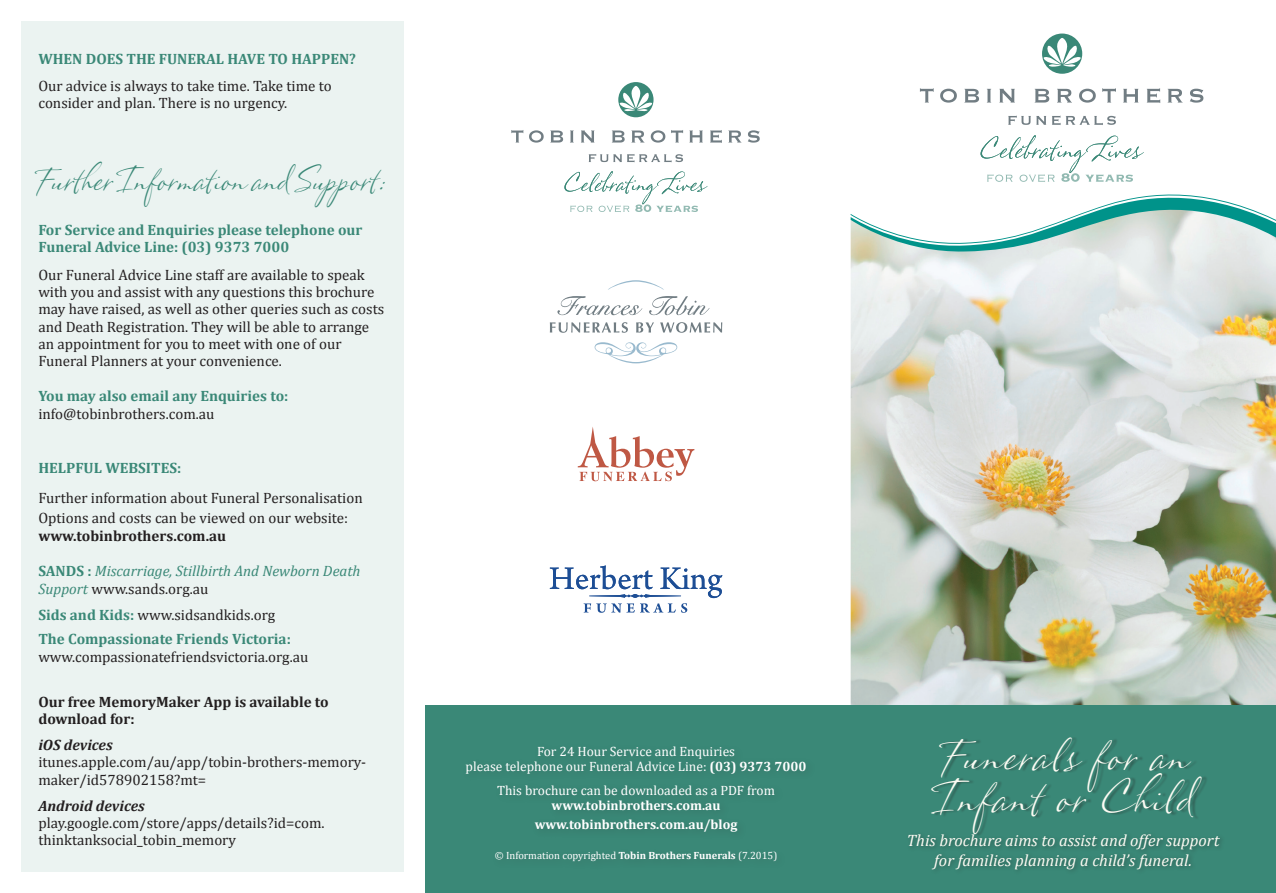
<style>
.page{position:relative;width:1276px;height:893px;background:#fff}
.page>*{position:absolute;margin:0;border:0;box-sizing:border-box;transform-origin:0 0}
.t1{font:46.5px "Tobin";letter-spacing:.025em;color:#fdfbf3}
.Body{font:34.5px "Tobin";letter-spacing:-.01em;color:#3a8877}
.t2{font:italic 16.5px "Cambria";color:#fdfbf3}
.Paragraph_Style_3{font:15px/17.2px "Cambria";color:#231f20}
.Paragraph_Style_3-2{font:700 15px/17.2px "Cambria";color:#3a8877}
.Body-2{font:15px/17.2px "Cambria";color:#231f20}
.Body-3{font:700 15px/17.2px "Cambria";color:#231f20}
.Paragraph_Style_3-3{font:italic 15px/18px "Cambria";color:#3a8877}
.Body-4{font:italic 700 15px "Cambria";color:#231f20}
.Body-5{font:13.5px/15px "Cambria";color:#fff;text-align:center}
.Body-6{font:700 13.5px "Cambria";color:#fff}
.Body-7{font:10.5px "Cambria";color:#fff}
.s1{font-weight:700;font-style:normal}
.s2{font-style:normal;color:#231f20}
.s3{font-weight:700;color:#3a8877}
.s4{font-weight:700}
</style>
<div class="page">
<img style="left:850px;top:252px;width:426px;height:454px">
<svg style="left:850px;top:195px;width:426px;height:57px"></svg>
<div style="left:21px;top:21px;width:383px;height:851px;background:#ebf3f1"></div>
<svg style="left:1042px;top:34px;width:40px;height:40px"></svg>
<svg style="left:920px;top:88px;width:13px;height:15px"></svg>
<svg style="left:940px;top:89px;width:17px;height:14px"></svg>
<svg style="left:964px;top:89px;width:15px;height:14px"></svg>
<svg style="left:987px;top:89px;width:4px;height:14px"></svg>
<svg style="left:999px;top:89px;width:15px;height:14px"></svg>
<svg style="left:1034px;top:89px;width:15px;height:14px"></svg>
<svg style="left:1057px;top:89px;width:15px;height:14px"></svg>
<svg style="left:1079px;top:89px;width:16px;height:14px"></svg>
<svg style="left:1102px;top:88px;width:14px;height:15px"></svg>
<svg style="left:1123px;top:89px;width:15px;height:14px"></svg>
<svg style="left:1146px;top:88px;width:14px;height:15px"></svg>
<svg style="left:1167px;top:89px;width:15px;height:14px"></svg>
<svg style="left:1190px;top:89px;width:13px;height:14px"></svg>
<svg style="left:1008px;top:116px;width:38px;height:9px"></svg>
<svg style="left:1052px;top:116px;width:64px;height:9px"></svg>
<svg style="left:980px;top:135px;width:164px;height:47px"></svg>
<div style="left:425px;top:706px;width:851px;height:187px;background:#3a8877"></div>
<svg style="left:618px;top:82px;width:35px;height:35px"></svg>
<svg style="left:511px;top:130px;width:12px;height:13px"></svg>
<svg style="left:529px;top:130px;width:15px;height:13px"></svg>
<svg style="left:550px;top:131px;width:13px;height:12px"></svg>
<svg style="left:570px;top:131px;width:4px;height:12px"></svg>
<svg style="left:581px;top:131px;width:13px;height:12px"></svg>
<svg style="left:612px;top:131px;width:12px;height:12px"></svg>
<svg style="left:631px;top:131px;width:13px;height:12px"></svg>
<svg style="left:651px;top:130px;width:14px;height:13px"></svg>
<svg style="left:671px;top:130px;width:12px;height:13px"></svg>
<svg style="left:689px;top:131px;width:14px;height:12px"></svg>
<svg style="left:710px;top:130px;width:12px;height:13px"></svg>
<svg style="left:728px;top:131px;width:13px;height:12px"></svg>
<svg style="left:748px;top:130px;width:11px;height:13px"></svg>
<svg style="left:588px;top:154px;width:95px;height:8px"></svg>
<svg style="left:564px;top:171px;width:143px;height:41px"></svg>
<svg style="left:550px;top:322px;width:78px;height:11px"></svg>
<svg style="left:636px;top:322px;width:18px;height:11px"></svg>
<svg style="left:660px;top:322px;width:62px;height:11px"></svg>
<svg style="left:557px;top:296px;width:85px;height:19px"></svg>
<svg style="left:649px;top:296px;width:60px;height:19px"></svg>
<svg style="left:594px;top:342px;width:83px;height:21px"></svg>
<svg style="left:608px;top:280px;width:56px;height:10px"></svg>
<svg style="left:578px;top:427px;width:116px;height:54px"></svg>
<svg style="left:550px;top:565px;width:172px;height:48px"></svg>
<div style="left:934px;top:737px;width:273px;height:99px;background:#231f20;opacity:.4"></div>
<div style="left:905px;top:831px;width:320px;height:44px;background:#398373"></div>
<p class="Paragraph_Style_3-2" style="left:38px;top:50px;width:319px">WHEN DOES THE FUNERAL HAVE TO HAPPEN?</p>
<p class="Paragraph_Style_3" style="left:38px;top:77px;width:295px">Our advice is always to take time. Take time to consider and plan. There is no urgency.</p>
<p class="Body" style="left:38px;top:157px;width:351px">Further Information and Support:</p>
<p class="Paragraph_Style_3-2" style="left:38px;top:221px;width:325px">For Service and Enquiries please telephone our<br>Funeral Advice Line: (03) 9373 7000</p>
<p class="Paragraph_Style_3" style="left:38px;top:266px;width:347px">Our Funeral Advice Line staff are available to speak with you and assist with any questions this brochure may have raised, as well as other queries such as costs and Death Registration. They will be able to arrange an appointment for you to meet with one of our Funeral Planners at your convenience.</p>
<p class="Paragraph_Style_3-2" style="left:38px;top:386px;width:251px">You may also email any Enquiries to:</p>
<p class="Paragraph_Style_3" style="left:38px;top:405px;width:178px">info@tobinbrothers.com.au</p>
<p class="Paragraph_Style_3-2" style="left:38px;top:458px;width:144px">HELPFUL WEBSITES:</p>
<p class="Paragraph_Style_3" style="left:38px;top:488px;width:326px;line-height:19.5px">Further information about Funeral Personalisation<br>Options and costs can be viewed on our website:</p>
<p class="Body-3" style="left:38px;top:527px;width:189px">www.tobinbrothers.com.au</p>
<p class="Paragraph_Style_3-3" style="left:38px;top:562px;width:323px"><span class="s1">SANDS :</span> Miscarriage, Stillbirth And Newborn Death<br>Support <span class="s2">www.sands.org.au</span></p>
<p class="Paragraph_Style_3" style="left:38px;top:606px;width:238px"><span class="s3">Sids and Kids:</span> www.sidsandkids.org</p>
<p class="Paragraph_Style_3-2" style="left:38px;top:630px;width:254px">The Compassionate Friends Victoria:</p>
<p class="Paragraph_Style_3" style="left:38px;top:648px;width:271px">www.compassionatefriendsvictoria.org.au</p>
<p class="Body-3" style="left:38px;top:692px;width:292px">Our free MemoryMaker App is available to download for:</p>
<p class="Body-4" style="left:38px;top:736px;width:76px">iOS devices</p>
<p class="Body-2" style="left:38px;top:753px;width:329px">itunes.apple.com/au/app/tobin-brothers-memory&shy;maker/id578902158?mt=</p>
<p class="Body-4" style="left:38px;top:797px;width:108px">Android devices</p>
<p class="Body-2" style="left:38px;top:814px;width:288px">play.google.com/store/apps/details?id=com. thinktanksocial_tobin_memory</p>
<p class="Body-5" style="left:537px;top:743px;width:199px">For 24 Hour Service and Enquiries</p>
<p class="Body-5" style="left:466px;top:758px;width:342px">please telephone our Funeral Advice Line: <span class="s4">(03) 9373 7000</span></p>
<p class="Body-5" style="left:497px;top:782px;width:279px">This brochure can be downloaded as a PDF from <span class="s4">www.tobinbrothers.com.au</span></p>
<p class="Body-6" style="left:535px;top:816px;width:204px">www.tobinbrothers.com.au/blog</p>
<p class="Body-7" style="left:495px;top:849px;width:284px">© Information copyrighted <span class="s4">Tobin Brothers Funerals</span> (7.2015)</p>
<p class="t1" style="left:944px;top:725px;width:249px">Funerals for an</p>
<p class="t1" style="left:938px;top:767px;width:261px">Infant or Child</p>
<p class="t2" style="left:907px;top:830px;width:314px">This brochure aims to assist and offer support</p>
<p class="t2" style="left:934px;top:850px;width:259px">for families planning a child’s funeral.</p>
</div>
